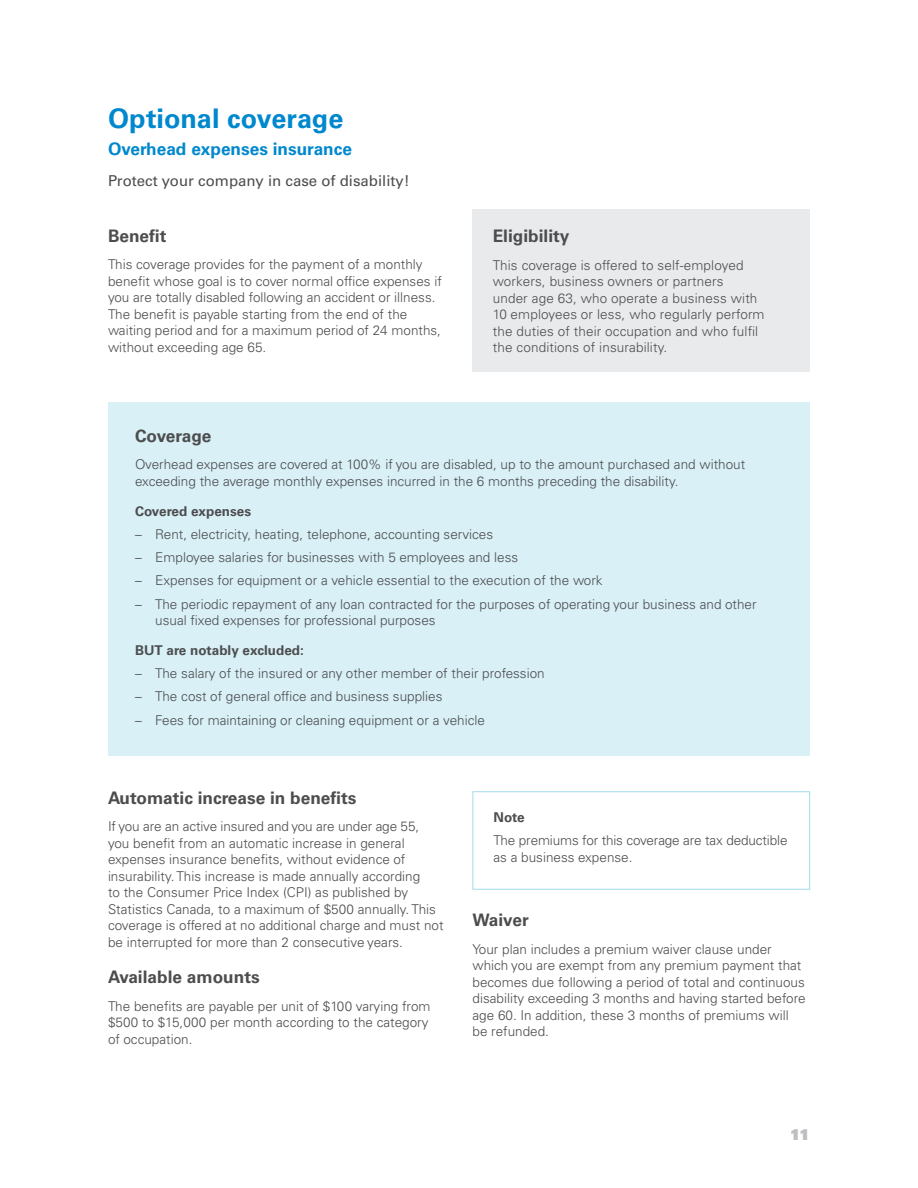
<style>
.page{position:relative;width:918px;height:1188px;background:#fff}
.page>*{position:absolute;margin:0;border:0;box-sizing:border-box;transform-origin:0 0}
.t1{font:700 27px "Univers LT Pro 65";color:#0088ce}
.t2{font:700 17.25px "Univers LT Pro 65";color:#4d4d4f}
.H3_Petit_Bleu{font:700 17.25px "Univers LT Pro 65";color:#0088ce}
.t3{font:700 17.25px "Univers LT Pro 65";letter-spacing:-.02em;color:#4d4d4f}
.t4{font:15px "Univers LT Pro 55 Roman";color:#4d4d4f}
.t5{font:15px "Univers LT Pro 85 X Black";color:#bcbec1}
.t6{font:300 13.5px/16.5px "Univers LT Pro 45";color:#4d4d4f}
.t7{font:700 13.5px "Univers LT Pro 65";color:#4d4d4f}
</style>
<div class="page">
<div style="left:472px;top:210px;width:338px;height:162px;background:#e8eaec"></div>
<div style="left:472px;top:791px;width:338px;height:99px;border:1px solid #a2dced"></div>
<div style="left:108px;top:403px;width:702px;height:353px;background:#d8f0f6"></div>
<h2 class="t1" style="left:108px;top:99px;width:237px">Optional coverage</h2>
<h3 class="H3_Petit_Bleu" style="left:108px;top:136px;width:246px">Overhead expenses insurance</h3>
<p class="t4" style="left:108px;top:170px;width:303px">Protect your company in case of disability!</p>
<h3 class="t2" style="left:108px;top:224px;width:60px">Benefit</h3>
<p class="t6" style="left:108px;top:256px;width:335px">This coverage provides for the payment of a monthly benefit whose goal is to cover normal office expenses if you are totally disabled following an accident or illness.<br>The benefit is payable starting from the end of the waiting period and for a maximum period of 24 months, without exceeding age 65.</p>
<h3 class="t2" style="left:493px;top:224px;width:78px">Eligibility</h3>
<p class="t6" style="left:493px;top:256px;width:273px">This coverage is offered to self-employed workers, business owners or partners<br>under age 63, who operate a business with 10 employees or less, who regularly perform the duties of their occupation and who fulfil the conditions of insurability.</p>
<h3 class="t3" style="left:135px;top:424px;width:78px">Coverage</h3>
<p class="t6" style="left:135px;top:456px;width:612px">Overhead expenses are covered at 100% if you are disabled, up to the amount purchased and without exceeding the average monthly expenses incurred in the 6 months preceding the disability.</p>
<h4 class="t7" style="left:135px;top:502px;width:118px">Covered expenses</h4>
<p class="t6" style="left:135px;top:525px;width:360px">– Rent, electricity, heating, telephone, accounting services</p>
<p class="t6" style="left:135px;top:549px;width:385px">– Employee salaries for businesses with 5 employees and less</p>
<p class="t6" style="left:135px;top:572px;width:469px">– Expenses for equipment or a vehicle essential to the execution of the work</p>
<p class="t6" style="left:155px;top:595px;width:603px;text-indent:-20px">– The periodic repayment of any loan contracted for the purposes of operating your business and other usual fixed expenses for professional purposes</p>
<h4 class="t7" style="left:135px;top:641px;width:170px">BUT are notably excluded:</h4>
<p class="t6" style="left:135px;top:665px;width:411px">– The salary of the insured or any other member of their profession</p>
<p class="t6" style="left:135px;top:688px;width:309px">– The cost of general office and business supplies</p>
<p class="t6" style="left:135px;top:711px;width:351px">– Fees for maintaining or cleaning equipment or a vehicle</p>
<h3 class="t2" style="left:108px;top:786px;width:250px">Automatic increase in benefits</h3>
<p class="t6" style="left:108px;top:818px;width:337px">If you are an active insured and you are under age 55, you benefit from an automatic increase in general expenses insurance benefits, without evidence of insurability. This increase is made annually according<br>to the Consumer Price Index (CPI) as published by Statistics Canada, to a maximum of $500 annually. This coverage is offered at no additional charge and must not be interrupted for more than 2 consecutive years.</p>
<h3 class="t2" style="left:108px;top:965px;width:153px">Available amounts</h3>
<p class="t6" style="left:108px;top:997px;width:324px">The benefits are payable per unit of $100 varying from $500 to $15,000 per month according to the category of occupation.</p>
<h4 class="t7" style="left:494px;top:808px;width:33px">Note</h4>
<p class="t6" style="left:494px;top:832px;width:296px">The premiums for this coverage are tax deductible as a business expense.</p>
<h3 class="t2" style="left:472px;top:908px;width:58px">Waiver</h3>
<p class="t6" style="left:472px;top:940px;width:335px">Your plan includes a premium waiver clause under which you are exempt from any premium payment that becomes due following a period of total and continuous disability exceeding 3 months and having started before age 60. In addition, these 3 months of premiums will be refunded.</p>
<p class="t5" style="left:790px;top:1125px;width:21px">11</p>
</div>
